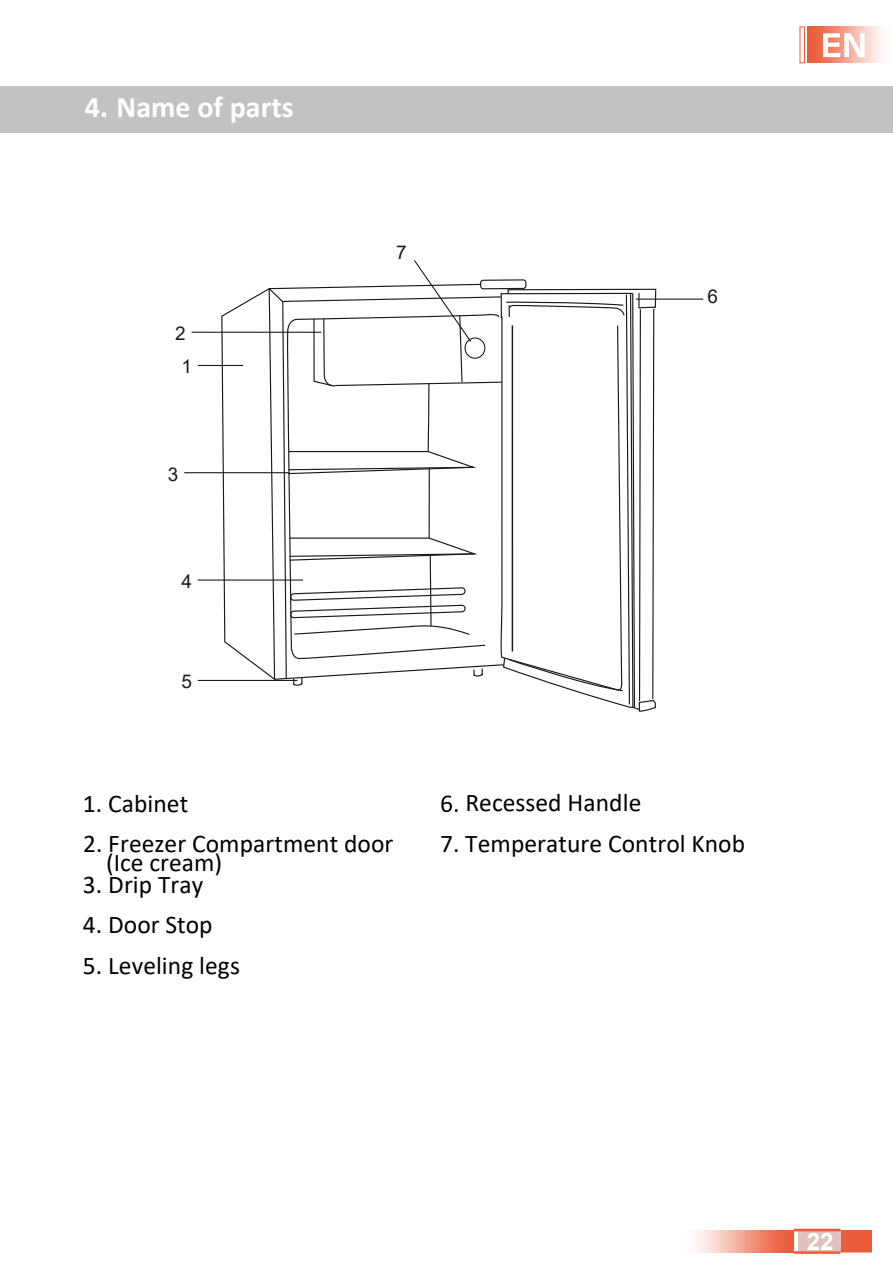
<style>
.page{position:relative;width:893px;height:1263px;background:#fff}
.page>*{position:absolute;margin:0;border:0;box-sizing:border-box;transform-origin:0 0}
.t1{font:700 30px "Calibri";color:#fff}
.t2{font:25.5px/18.6px "Calibri";letter-spacing:.005em;color:#000}
.t3{font:700 24px "Arial";color:#fff}
.t4{font:18.9px "Arial";color:#1e1917}
</style>
<div class="page">
<div style="left:0;top:86px;width:893px;height:46px;background:#c2c2c2"></div>
<div style="left:807px;top:27px;width:84px;height:36px;background:linear-gradient(to right,#e9502a,#fff)"></div>
<svg style="left:840px;top:1230px;width:32px;height:22px"></svg>
<div style="left:798px;top:1231px;width:42px;height:20px;background:#e1c1bc"></div>
<div style="left:683px;top:1230px;width:111px;height:22px;background:linear-gradient(to right,#fff,#e9502b)"></div>
<hr style="left:794px;top:1229px;width:46px;height:2px;background:#eb5d3a">
<hr style="left:794px;top:1251px;width:46px;height:3px;background:#eb5d3a">
<div style="left:800px;top:27px;width:5px;height:36px;border:1px solid #eb5d3a"></div>
<svg style="left:823px;top:33px;width:42px;height:24px"></svg>
<svg style="left:441px;top:795px;width:17px;height:17px"></svg>
<hr style="left:198px;top:365px;width:45px;height:1px;background:#1e1917">
<hr style="left:192px;top:332px;width:129px;height:1px;background:#1e1917">
<hr style="left:184px;top:472px;width:106px;height:1px;background:#1e1917">
<hr style="left:198px;top:579px;width:105px;height:2px;background:#1e1917">
<hr style="left:636px;top:299px;width:67px;height:1px;background:#1e1917">
<hr style="left:198px;top:680px;width:99px;height:1px;background:#1e1917">
<svg style="left:221px;top:260px;width:436px;height:452px"></svg>
<p class="t1" style="left:85px;top:85px;width:210px">4. Name of parts</p>
<p class="t4" style="left:175px;top:320px;width:12px">2</p>
<p class="t4" style="left:181px;top:354px;width:12px">1</p>
<p class="t4" style="left:168px;top:461px;width:12px">3</p>
<p class="t4" style="left:181px;top:568px;width:12px">4</p>
<p class="t4" style="left:181px;top:669px;width:12px">5</p>
<p class="t4" style="left:396px;top:239px;width:12px">7</p>
<p class="t4" style="left:708px;top:283px;width:12px">6</p>
<p class="t2" style="left:83px;top:793px;width:107px">1. Cabinet</p>
<p class="t2" style="left:106px;top:834px;width:289px;text-indent:-23px">2. Freezer Compartment door (Ice cream)</p>
<p class="t2" style="left:83px;top:874px;width:122px">3. Drip Tray</p>
<p class="t2" style="left:83px;top:915px;width:131px">4. Door Stop</p>
<p class="t2" style="left:83px;top:955px;width:159px">5. Leveling legs</p>
<p class="t2" style="left:465px;top:792px;width:178px">Recessed Handle</p>
<p class="t2" style="left:440px;top:834px;width:307px">7. Temperature Control Knob</p>
<p class="t3" style="left:807px;top:1224px;width:28px">22</p>
</div>
